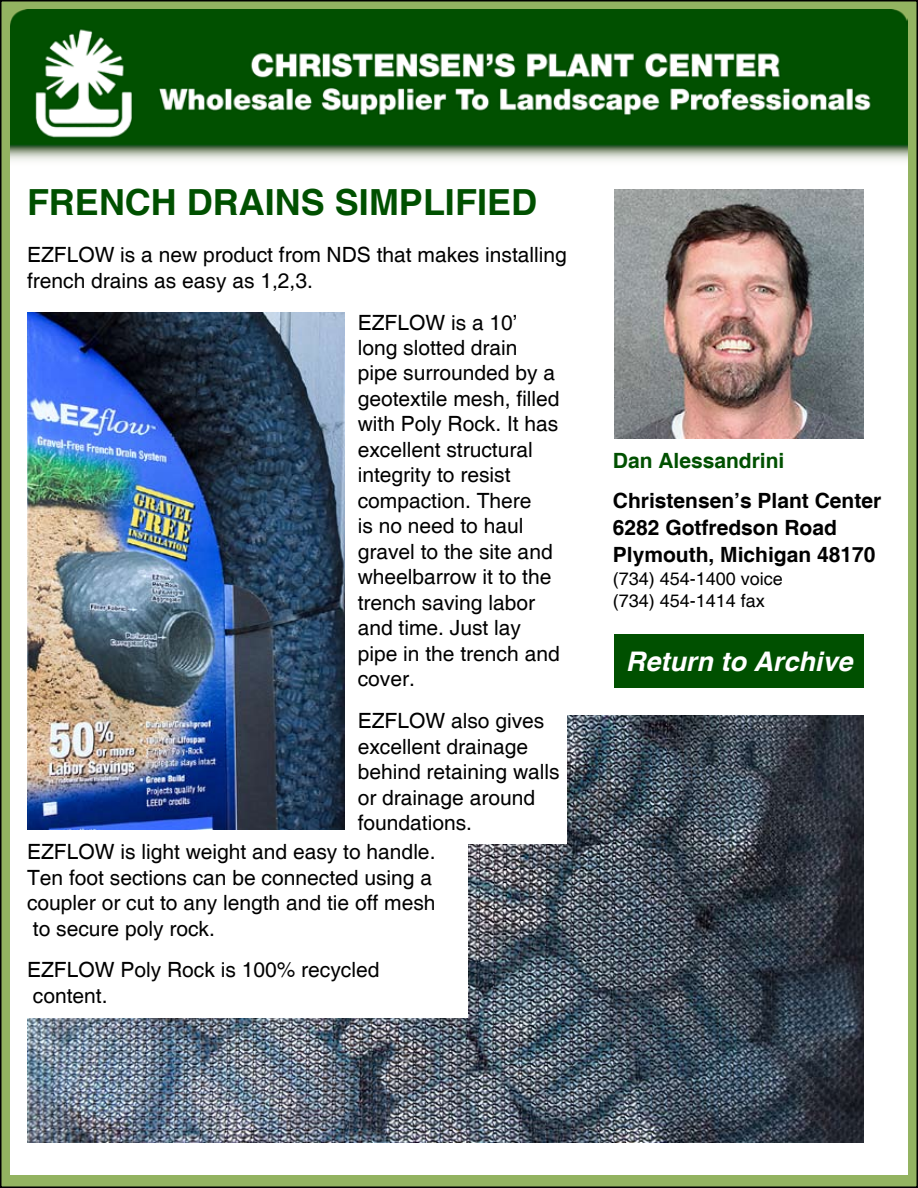
<style>
.page{position:relative;width:918px;height:1188px;background:#fff}
.page>*{position:absolute;margin:0;border:0;box-sizing:border-box;transform-origin:0 0}
.t1{font:700 36px "Helvetica";color:#005000}
.t2{font:italic 700 27px "Helvetica";color:#fff}
.t3{font:21px/25.5px "Helvetica";color:#000}
.t4{font:700 21px/27px "Helvetica";color:#000}
.t5{font:700 21px "Helvetica";color:#005000}
.t6{font:18px/22.5px "Helvetica";color:#000}
</style>
<div class="page">
<div style="left:1px;top:1px;width:916px;height:1186px;background:#93b361"></div>
<div style="left:10px;top:155px;width:898px;height:1019px;background:#fff"></div>
<img style="left:10px;top:9px;width:898px;height:152px">
<div style="left:614px;top:634px;width:250px;height:54px;background:#005000"></div>
<img style="left:27px;top:716px;width:837px;height:426px">
<img style="left:614px;top:189px;width:250px;height:250px">
<div style="left:27px;top:189px;width:540px;height:655px;background:#fff"></div>
<img style="left:27px;top:312px;width:317px;height:518px">
<div style="left:27px;top:844px;width:441px;height:174px;background:#fff"></div>
<h1 class="t1" style="left:27px;top:181px;width:512px">FRENCH DRAINS SIMPLIFIED</h1>
<p class="t3" style="left:27px;top:243px;width:541px">EZFLOW is a new product from NDS that makes installing french drains as easy as 1,2,3.</p>
<p class="t3" style="left:358px;top:310px;width:203px">EZFLOW is a 10’ long slotted drain pipe surrounded by a geotextile mesh, filled with Poly Rock. It has excellent structural integrity to resist compaction. There<br>is no need to haul gravel to the site and wheelbarrow it to the trench saving labor and time. Just lay pipe in the trench and cover.</p>
<p class="t3" style="left:358px;top:709px;width:203px">EZFLOW also gives excellent drainage behind retaining walls or drainage around foundations.</p>
<p class="t3" style="left:27px;top:840px;width:410px">EZFLOW is light weight and easy to handle.<br>Ten foot sections can be connected using a coupler or cut to any length and tie off mesh to secure poly rock.</p>
<p class="t3" style="left:27px;top:958px;width:354px">EZFLOW Poly Rock is 100% recycled content.</p>
<p class="t5" style="left:613px;top:447px;width:173px">Dan Alessandrini</p>
<p class="t4" style="left:613px;top:488px;width:270px">Christensen’s Plant Center<br>6282 Gotfredson Road<br>Plymouth, Michigan 48170</p>
<p class="t6" style="left:613px;top:568px;width:172px">(734) 454-1400 voice (734) 454-1414 fax</p>
<p class="t2" style="left:626px;top:645px;width:228px">Return to Archive</p>
</div>
